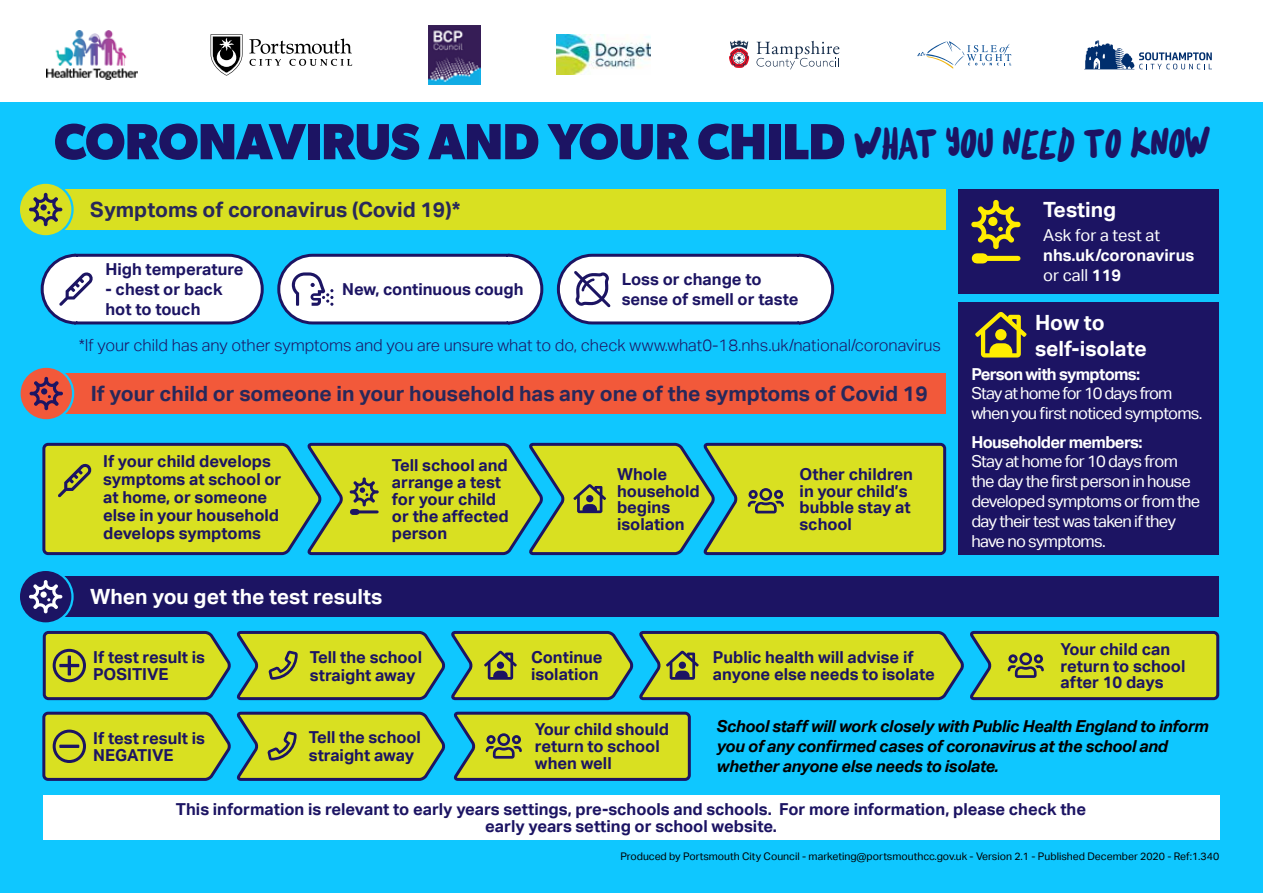
<style>
.page{position:relative;width:1263px;height:893px;background:#fff}
.page>*{position:absolute;margin:0;border:0;box-sizing:border-box;transform-origin:0 0}
.Heading_level_1{font:700 51px "Gibson";letter-spacing:-.01em;color:#1c1463}
.Heading_level_3{font:700 21px "Aktiv Grotesk";color:#28285a}
.Heading_level_3-2{font:700 21px/25.2px "Aktiv Grotesk";color:#fff}
.Body_paragraph{font:700 16.5px/16.8px "Aktiv Grotesk";color:#1c1463}
.Body_paragraph-2{font:16.5px/19.8px "Aktiv Grotesk";letter-spacing:-.04em;color:#fff}
.Body_paragraph-3{font:italic 700 16.5px/19.8px "Aktiv Grotesk";letter-spacing:-.02em;color:#000}
.t1{font:300 16.5px "Aktiv Grotesk";color:#1c1463}
.Heading_level_4{font:700 16.5px/19.8px "Aktiv Grotesk";color:#1c1463}
.Body_paragraph-4{font:700 16.5px/19.8px "Aktiv Grotesk";color:#fff}
.t2{font:10.5px "Aktiv Grotesk";color:#000}
.s1{font-family:"Lemon Bird";font-weight:400;font-size:45px}
.s2{font-weight:400}
.s3{font-weight:700}
</style>
<div class="page">
<div style="left:0;top:102px;width:1263px;height:791px;background:#0fc7ff"></div>
<svg style="left:42px;top:711px;width:649px;height:70px;background:#adc33e"></svg>
<svg style="left:42px;top:630px;width:1178px;height:71px;background:#acc440"></svg>
<svg style="left:42px;top:442px;width:905px;height:114px;background:#b8cc38"></svg>
<div style="left:65px;top:576px;width:1154px;height:41px;background:#1c1463"></div>
<div style="left:65px;top:189px;width:881px;height:41px;background:#d9e021"></div>
<div style="left:65px;top:373px;width:881px;height:41px;background:#f2593a"></div>
<div style="left:958px;top:303px;width:261px;height:252px;background:#1c1463"></div>
<div style="left:958px;top:189px;width:261px;height:104px;background:#1c1463"></div>
<svg style="left:971px;top:200px;width:49px;height:49px"></svg>
<div style="left:984px;top:256px;width:34px;height:5px;background:#ffed00"></div>
<div style="left:977px;top:253px;width:6px;height:10px;background:#ffed00"></div>
<svg style="left:975px;top:312px;width:51px;height:45px"></svg>
<svg style="left:19px;top:570px;width:54px;height:53px"></svg>
<div style="left:18px;top:569px;width:56px;height:56px;border:2px solid #0fc7ff;border-radius:50%"></div>
<svg style="left:29px;top:580px;width:33px;height:33px"></svg>
<svg style="left:19px;top:183px;width:54px;height:53px"></svg>
<div style="left:18px;top:182px;width:56px;height:55px;border:2px solid #0fc7ff;border-radius:50%"></div>
<svg style="left:29px;top:193px;width:33px;height:33px"></svg>
<svg style="left:19px;top:367px;width:54px;height:53px"></svg>
<div style="left:18px;top:366px;width:56px;height:55px;border:2px solid #0fc7ff;border-radius:50%"></div>
<svg style="left:30px;top:377px;width:33px;height:33px"></svg>
<div style="left:43px;top:795px;width:1176px;height:44px;background:#fff"></div>
<div style="left:558px;top:255px;width:275px;height:68px;background:#fff;border-radius:34px"></div>
<div style="left:557px;top:254px;width:277px;height:70px;border:3px solid #1c1463;border-radius:34px"></div>
<div style="left:42px;top:255px;width:220px;height:68px;background:#fff;border-radius:34px"></div>
<div style="left:41px;top:254px;width:223px;height:70px;border:3px solid #1c1463;border-radius:34px"></div>
<svg style="left:59px;top:272px;width:34px;height:34px"></svg>
<div style="left:279px;top:255px;width:263px;height:68px;background:#fff;border-radius:34px"></div>
<div style="left:277px;top:254px;width:266px;height:70px;border:3px solid #1c1463;border-radius:34px"></div>
<svg style="left:292px;top:272px;width:41px;height:34px"></svg>
<svg style="left:574px;top:271px;width:37px;height:37px"></svg>
<svg style="left:211px;top:34px;width:31px;height:42px"></svg>
<svg style="left:249px;top:39px;width:103px;height:27px"></svg>
<img style="left:46px;top:30px;width:92px;height:50px">
<div style="left:425px;top:21px;width:59px;height:68px;background:linear-gradient(to right,#fff,#fff)"></div>
<img style="left:429px;top:25px;width:51px;height:59px">
<svg style="left:756px;top:41px;width:83px;height:28px"></svg>
<svg style="left:729px;top:40px;width:20px;height:28px"></svg>
<img style="left:557px;top:35px;width:94px;height:40px">
<svg style="left:917px;top:41px;width:94px;height:28px"></svg>
<svg style="left:1084px;top:40px;width:128px;height:29px"></svg>
<h1 class="Heading_level_1" style="left:54px;top:111px;width:1158px">CORONAVIRUS AND YOUR CHILD <span class="s1">What you need to know</span></h1>
<h2 class="Heading_level_3" style="left:90px;top:197px;width:372px">Symptoms of coronavirus (Covid 19)*</h2>
<h3 class="Heading_level_4" style="left:106px;top:260px;width:140px">High temperature</h3>
<h3 class="Heading_level_4" style="left:106px;top:279px;width:118px">- chest or back hot to touch</h3>
<h3 class="Heading_level_4" style="left:342px;top:279px;width:183px">New, continuous cough</h3>
<h3 class="Heading_level_4" style="left:622px;top:269px;width:178px">Loss or change to sense of smell or taste</h3>
<p class="t1" style="left:79px;top:336px;width:864px">*If your child has any other symptoms and you are unsure what to do, check www.what0-18.nhs.uk/national/coronavirus</p>
<h2 class="Heading_level_3" style="left:91px;top:381px;width:838px">If your child or someone in your household has any one of the symptoms of Covid 19</h2>
<p class="Body_paragraph" style="left:103px;top:452px;width:180px;line-height:18px">If your child develops symptoms at school or at home, or someone else in your household develops symptoms</p>
<p class="Body_paragraph" style="left:392px;top:457px;width:118px">Tell school and arrange a test for your child or the affected person</p>
<h2 class="Heading_level_3-2" style="left:90px;top:584px;width:294px">When you get the test results</h2>
<p class="Body_paragraph" style="left:617px;top:466px;width:84px">Whole household begins isolation</p>
<p class="Body_paragraph" style="left:800px;top:466px;width:115px">Other children in your child’s bubble stay at school</p>
<h2 class="Heading_level_3-2" style="left:1043px;top:197px;width:75px">Testing</h2>
<p class="Body_paragraph-4" style="left:1043px;top:225px;width:153px"><span class="s2">Ask for a test at </span>nhs.uk/coronavirus <span class="s2">or call</span> 119</p>
<h2 class="Heading_level_3-2" style="left:1035px;top:311px;width:113px">How to self-isolate</h2>
<p class="Body_paragraph-2" style="left:971px;top:364px;width:233px"><span class="s3">Person with symptoms:<br></span>Stay at home for 10 days from when you first noticed symptoms.</p>
<p class="Body_paragraph-2" style="left:971px;top:432px;width:231px"><span class="s3">Householder members:<br></span>Stay at home for 10 days from the day the first person in house developed symptoms or from the day their test was taken if they have no symptoms.</p>
<p class="Body_paragraph" style="left:310px;top:648px;width:114px;line-height:18px">Tell the school straight away</p>
<p class="Body_paragraph" style="left:713px;top:649px;width:223px">Public health will advise if anyone else needs to isolate</p>
<p class="Body_paragraph" style="left:1061px;top:641px;width:126px">Your child can return to school after 10 days</p>
<p class="Body_paragraph" style="left:535px;top:721px;width:136px">Your child should return to school when well</p>
<p class="Body_paragraph-3" style="left:717px;top:717px;width:494px">School staff will work closely with Public Health England to inform you of any confirmed cases of coronavirus at the school and whether anyone else needs to isolate.</p>
<p class="Body_paragraph" style="left:176px;top:801px;width:912px;text-align:center">This information is relevant to early years settings, pre-schools and schools. For more information, please check the early years setting or school website.</p>
<p class="t2" style="left:620px;top:850px;width:600px">Produced by Portsmouth City Council - marketing@portsmouthcc.gov.uk - Version 2.1 - Published December 2020 - Ref:1.340</p>
<p class="Body_paragraph" style="left:531px;top:649px;width:73px">Continue isolation</p>
<p class="Body_paragraph" style="left:93px;top:649px;width:113px">If test result is<br>POSITIVE</p>
<p class="Body_paragraph" style="left:309px;top:729px;width:114px;line-height:18px">Tell the school straight away</p>
<p class="Body_paragraph" style="left:93px;top:730px;width:113px">If test result is<br>NEGATIVE</p>
</div>
